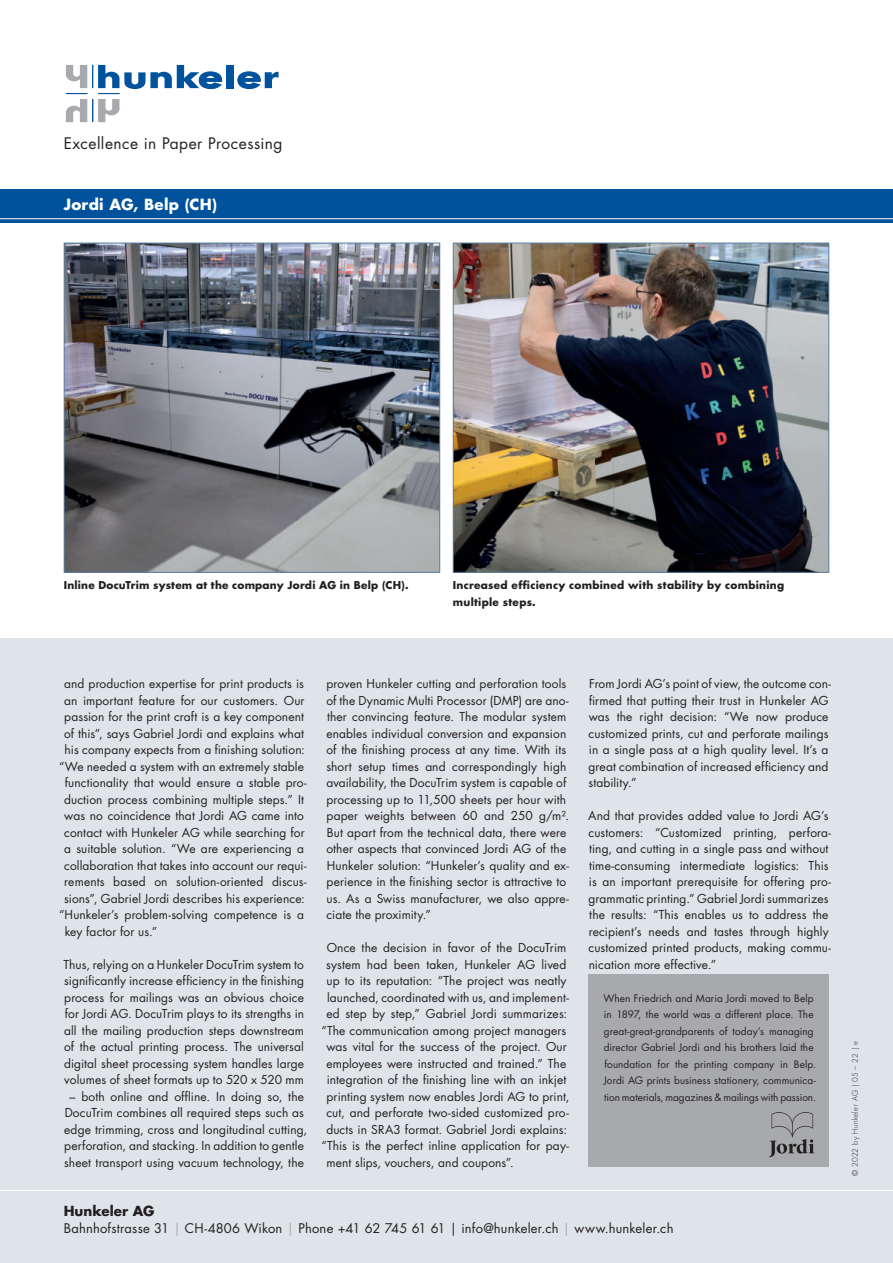
<style>
.page{position:relative;width:893px;height:1263px;background:#fff}
.page>*{position:absolute;margin:0;border:0;box-sizing:border-box;transform-origin:0 0}
.t1{font:15.6px "Futura LT Pro";letter-spacing:.03em;color:#231f20}
.t2{font:700 15px "Futura LT Pro";letter-spacing:.02em;color:#fff}
.t3{font:700 13.5px "Futura LT Pro";color:#231f20}
.t4{font:12.9px "Futura LT Pro";letter-spacing:.015em;color:#231f20}
.t5{font:12px/16.5px "Futura LT Pro";letter-spacing:.01em;color:#231f20}
.t6{font:700 10.5px/16.5px "Futura LT Pro";letter-spacing:.025em;color:#231f20}
.t7{font:10.05px/16.5px "Futura LT Pro";letter-spacing:.005em;color:#231f20}
.t8{font:300 7.5px "Futura LT Pro";letter-spacing:.04em;color:#231f20}
.s1{color:#a8a9ad}
</style>
<div class="page">
<div style="left:226px;top:65px;width:7px;height:23px;background:#01529c"></div>
<svg style="left:66px;top:65px;width:156px;height:57px"></svg>
<svg style="left:237px;top:72px;width:42px;height:17px"></svg>
<div style="left:0;top:639px;width:893px;height:624px;background:#dfe4e8"></div>
<div style="left:0;top:189px;width:893px;height:33px;background:#01529c"></div>
<hr style="left:0;top:218px;width:893px;height:1px;background:#fff">
<img style="left:455px;top:245px;width:372px;height:326px">
<div style="left:453px;top:243px;width:376px;height:330px;border:1px solid #5a7fa4"></div>
<img style="left:66px;top:245px;width:372px;height:326px">
<div style="left:64px;top:243px;width:376px;height:330px;border:1px solid #5a7fa4"></div>
<hr style="left:0;top:1190px;width:893px;height:1px;background:#fff">
<div style="left:588px;top:975px;width:241px;height:192px;background:#a8a9ad"></div>
<svg style="left:769px;top:1112px;width:45px;height:45px"></svg>
<h1 class="t1" style="left:64px;top:136px;width:220px">Excellence in Paper Processing</h1>
<p class="t2" style="left:64px;top:197px;width:155px">Jordi AG, Belp (CH)</p>
<p class="t6" style="left:64px;top:578px;width:346px">Inline DocuTrim system at the company Jordi AG in Belp (CH).</p>
<p class="t6" style="left:453px;top:578px;width:333px">Increased efficiency combined with stability by combining multiple steps.</p>
<p class="t5" style="left:64px;top:676px;width:241px">and production expertise for print products is</p>
<p class="t5" style="left:64px;top:693px;width:242px">an important feature for our customers. Our</p>
<p class="t5" style="left:64px;top:709px;width:241px">passion for the print craft is a key component</p>
<p class="t5" style="left:64px;top:726px;width:241px">of this”, says Gabriel Jordi and explains what</p>
<p class="t5" style="left:65px;top:742px;width:242px">his company expects from a finishing solution:</p>
<p class="t5" style="left:59px;top:759px;width:246px">“We needed a system with an extremely stable</p>
<p class="t5" style="left:65px;top:775px;width:243px">functionality that would ensure a stable pro-</p>
<p class="t5" style="left:64px;top:792px;width:241px">duction process combining multiple steps.” It</p>
<p class="t5" style="left:64px;top:808px;width:241px">was no coincidence that Jordi AG came into</p>
<p class="t5" style="left:64px;top:825px;width:242px">contact with Hunkeler AG while searching for</p>
<p class="t5" style="left:64px;top:841px;width:241px">a suitable solution. “We are experiencing a</p>
<p class="t5" style="left:64px;top:858px;width:244px">collaboration that takes into account our requi-</p>
<p class="t5" style="left:64px;top:874px;width:244px">rements based on solution-oriented discus-</p>
<p class="t5" style="left:64px;top:891px;width:242px">sions”, Gabriel Jordi describes his experience:</p>
<p class="t5" style="left:59px;top:907px;width:246px">“Hunkeler’s problem-solving competence is a</p>
<p class="t5" style="left:65px;top:924px;width:94px">key factor for us.”</p>
<p class="t5" style="left:64px;top:957px;width:242px;text-align:justify">Thus, relying on a Hunkeler DocuTrim system to significantly increase efficiency in the finishing process for mailings was an obvious choice for Jordi AG. DocuTrim plays to its strengths in all the mailing production steps downstream of the actual printing process. The universal digital sheet processing system handles large volumes of sheet formats up to 520 x 520 mm</p>
<p class="t5" style="left:64px;top:1089px;width:245px;text-align:center">– both online and offline. In doing so, the DocuTrim combines all required steps such as edge trimming, cross and longitudinal cutting, perforation, and stacking. In addition to gentle sheet transport using vacuum technology, the</p>
<p class="t5" style="left:326px;top:676px;width:244px">proven Hunkeler cutting and perforation tools of the Dynamic Multi Processor (DMP) are ano&shy;ther convincing feature. The modular system enables individual conversion and expansion of the finishing process at any time. With its short setup times and correspondingly high availability, the DocuTrim system is capable of processing up to 11,500 sheets per hour with paper weights between 60 and 250 g/m².<br>But apart from the technical data, there were other aspects that convinced Jordi AG of the Hunkeler solution: “Hunkeler’s quality and ex&shy;perience in the finishing sector is attractive to us. As a Swiss manufacturer, we also appre&shy;ciate the proximity.”</p>
<p class="t5" style="left:327px;top:940px;width:241px">Once the decision in favor of the DocuTrim</p>
<p class="t5" style="left:326px;top:957px;width:241px">system had been taken, Hunkeler AG lived</p>
<p class="t5" style="left:327px;top:973px;width:242px">up to its reputation: “The project was neatly</p>
<p class="t5" style="left:327px;top:990px;width:243px">launched, coordinated with us, and implement-</p>
<p class="t5" style="left:326px;top:1006px;width:242px">ed step by step,” Gabriel Jordi summarizes:</p>
<p class="t5" style="left:321px;top:1023px;width:246px">“The communication among project managers</p>
<p class="t5" style="left:326px;top:1039px;width:242px">was vital for the success of the project. Our</p>
<p class="t5" style="left:326px;top:1056px;width:241px">employees were instructed and trained.” The</p>
<p class="t5" style="left:327px;top:1072px;width:241px">integration of the finishing line with an inkjet</p>
<p class="t5" style="left:327px;top:1089px;width:244px">printing system now enables Jordi AG to print,</p>
<p class="t5" style="left:326px;top:1105px;width:244px">cut, and perforate two-sided customized pro-</p>
<p class="t5" style="left:326px;top:1122px;width:242px">ducts in SRA3 format. Gabriel Jordi explains:</p>
<p class="t5" style="left:321px;top:1138px;width:249px">“This is the perfect inline application for pay-</p>
<p class="t5" style="left:326px;top:1155px;width:189px">ment slips, vouchers, and coupons”.</p>
<p class="t5" style="left:589px;top:676px;width:244px">From Jordi AG’s point of view, the outcome con&shy;firmed that putting their trust in Hunkeler AG was the right decision: “We now produce customized prints, cut and perforate mailings in a single pass at a high quality level. It’s a great combination of increased efficiency and stability.”</p>
<p class="t5" style="left:588px;top:808px;width:244px">And that provides added value to Jordi AG’s customers: “Customized printing, perfora&shy;ting, and cutting in a single pass and without time-consuming intermediate logistics: This is an important prerequisite for offering pro&shy;grammatic printing.” Gabriel Jordi summarizes the results: “This enables us to address the recipient’s needs and tastes through highly customized printed products, making commu&shy;nication more effective.”</p>
<p class="t7" style="left:603px;top:991px;width:214px">When Friedrich and Maria Jordi moved to Belp in 1897, the world was a different place. The great-great-grandparents of today’s managing director Gabriel Jordi and his brothers laid the foundation for the printing company in Belp.<br>Jordi AG prints business stationery, communica&shy;tion materials, magazines &amp; mailings with passion.</p>
<p class="t3" style="left:64px;top:1205px;width:92px">Hunkeler AG</p>
<p class="t4" style="left:64px;top:1222px;width:611px">Bahnhofstrasse 31 <span class="s1">|</span> CH-4806 Wikon <span class="s1">|</span> Phone +41 62 745 61 61 | info@hunkeler.ch <span class="s1">|</span> www.hunkeler.ch</p>
<p class="t8" style="left:852px;top:1176px;width:136px;rotate:-90deg">© 2022 by Hunkeler AG | 05 – 22 | e</p>
</div>
